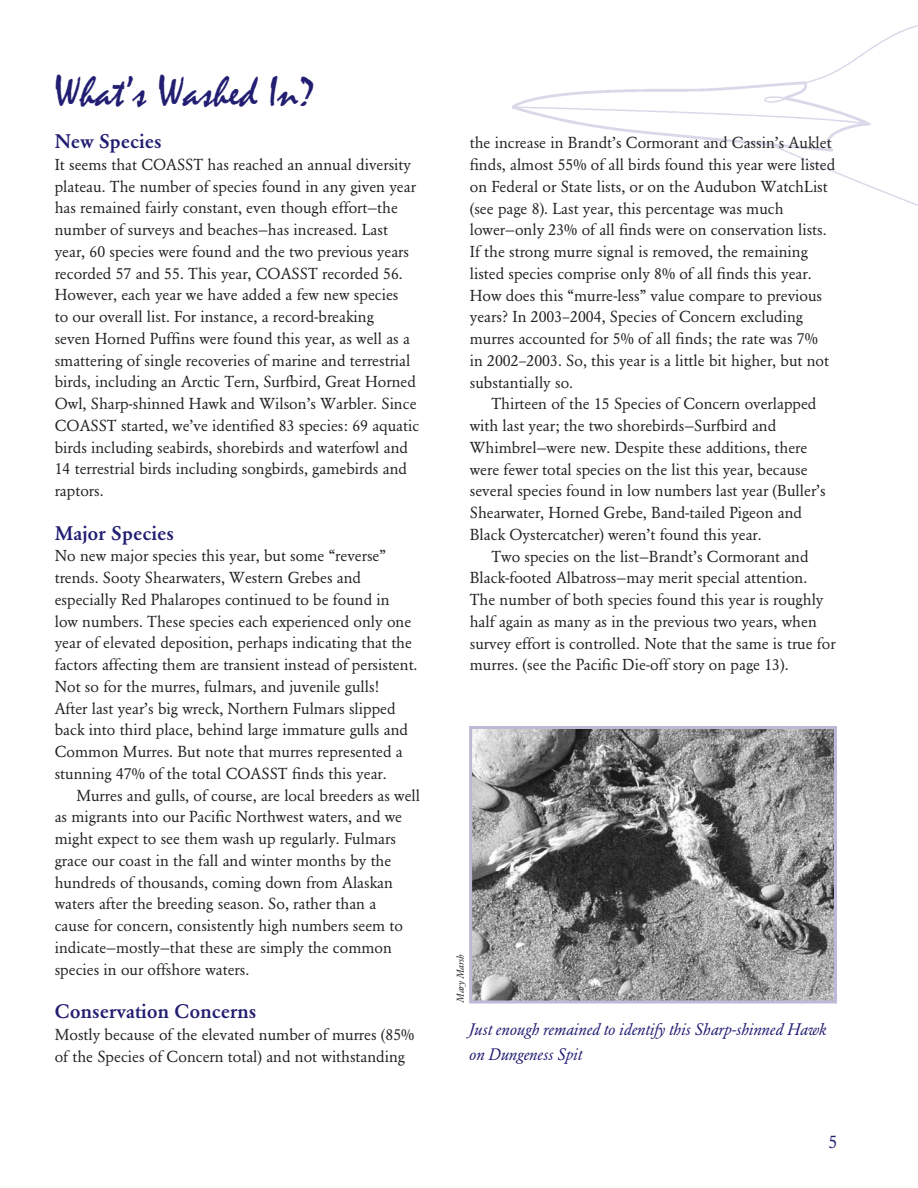
<style>
.page{position:relative;width:918px;height:1188px;background:#fff}
.page>*{position:absolute;margin:0;border:0;box-sizing:border-box;transform-origin:0 0}
.t1{font:43.65px "Mistral";color:#221e72}
.t2{font:500 19.5px "Garamond BE";color:#221e72}
.t3{font:18px "Garamond BE";color:#221e72}
.t4{font:italic 16.5px/25.5px "Garamond BE";color:#221e72}
.t5{font:15.75px/21.8px "Garamond BE";color:#231f20}
.t6{font:italic 9.75px "Garamond BE";color:#231f20}
</style>
<div class="page">
<img style="left:512px;top:25px;width:406px;height:181px">
<img style="left:473px;top:730px;width:360px;height:270px">
<div style="left:469px;top:726px;width:368px;height:278px;border:3px solid #bcbad6"></div>
<h1 class="t1" style="left:54px;top:73px;width:263px">What’s Washed In?</h1>
<p class="t2" style="left:55px;top:133px;width:109px">New Species</p>
<p class="t5" style="left:55px;top:155px;width:366px">It seems that COASST has reached an annual diversity plateau. The number of species found in any given year has remained fairly constant, even though effort—the number of surveys and beaches—has increased. Last year, 60 species were found and the two previous years recorded 57 and 55. This year, COASST recorded 56.<br>However, each year we have added a few new species<br>to our overall list. For instance, a record-breaking<br>seven Horned Puffins were found this year, as well as a smattering of single recoveries of marine and terrestrial birds, including an Arctic Tern, Surfbird, Great Horned Owl, Sharp-shinned Hawk and Wilson’s Warbler. Since COASST started, we’ve identified 83 species: 69 aquatic birds including seabirds, shorebirds and waterfowl and 14 terrestrial birds including songbirds, gamebirds and raptors.</p>
<p class="t2" style="left:55px;top:525px;width:121px">Major Species</p>
<p class="t5" style="left:55px;top:546px;width:364px">No new major species this year, but some “reverse” trends. Sooty Shearwaters, Western Grebes and especially Red Phalaropes continued to be found in<br>low numbers. These species each experienced only one year of elevated deposition, perhaps indicating that the factors affecting them are transient instead of persistent.<br>Not so for the murres, fulmars, and juvenile gulls!<br>After last year’s big wreck, Northern Fulmars slipped back into third place, behind large immature gulls and Common Murres. But note that murres represented a stunning 47% of the total COASST finds this year.</p>
<p class="t5" style="left:55px;top:786px;width:367px;text-indent:22px">Murres and gulls, of course, are local breeders as well as migrants into our Pacific Northwest waters, and we might expect to see them wash up regularly. Fulmars grace our coast in the fall and winter months by the hundreds of thousands, coming down from Alaskan waters after the breeding season. So, rather than a<br>cause for concern, consistently high numbers seem to indicate—mostly—that these are simply the common species in our offshore waters.</p>
<p class="t2" style="left:55px;top:1003px;width:203px">Conservation Concerns</p>
<p class="t5" style="left:55px;top:1025px;width:361px">Mostly because of the elevated number of murres (85% of the Species of Concern total) and not withstanding</p>
<p class="t5" style="left:470px;top:133px;width:367px">the increase in Brandt’s Cormorant and Cassin’s Auklet finds, almost 55% of all birds found this year were listed on Federal or State lists, or on the Audubon WatchList (see page 8). Last year, this percentage was much lower—only 23% of all finds were on conservation lists.<br>If the strong murre signal is removed, the remaining listed species comprise only 8% of all finds this year.<br>How does this “murre-less” value compare to previous years? In 2003–2004, Species of Concern excluding murres accounted for 5% of all finds; the rate was 7%<br>in 2002–2003. So, this year is a little bit higher, but not substantially so.</p>
<p class="t5" style="left:470px;top:394px;width:357px;text-indent:22px">Thirteen of the 15 Species of Concern overlapped with last year; the two shorebirds—Surfbird and Whimbrel—were new. Despite these additions, there were fewer total species on the list this year, because several species found in low numbers last year (Buller’s Shearwater, Horned Grebe, Band-tailed Pigeon and Black Oystercatcher) weren’t found this year.</p>
<p class="t5" style="left:470px;top:547px;width:367px;text-indent:22px">Two species on the list—Brandt’s Cormorant and Black-footed Albatross—may merit special attention.<br>The number of both species found this year is roughly half again as many as in the previous two years, when survey effort is controlled. Note that the same is true for murres. (see the Pacific Die-off story on page 13).</p>
<p class="t6" style="left:456px;top:1003px;width:50px;rotate:-90deg">Mary Marsh</p>
<p class="t4" style="left:469px;top:1018px;width:359px">Just enough remained to identify this Sharp-shinned Hawk on Dungeness Spit</p>
<p class="t3" style="left:828px;top:1134px;width:10px">5</p>
</div>
